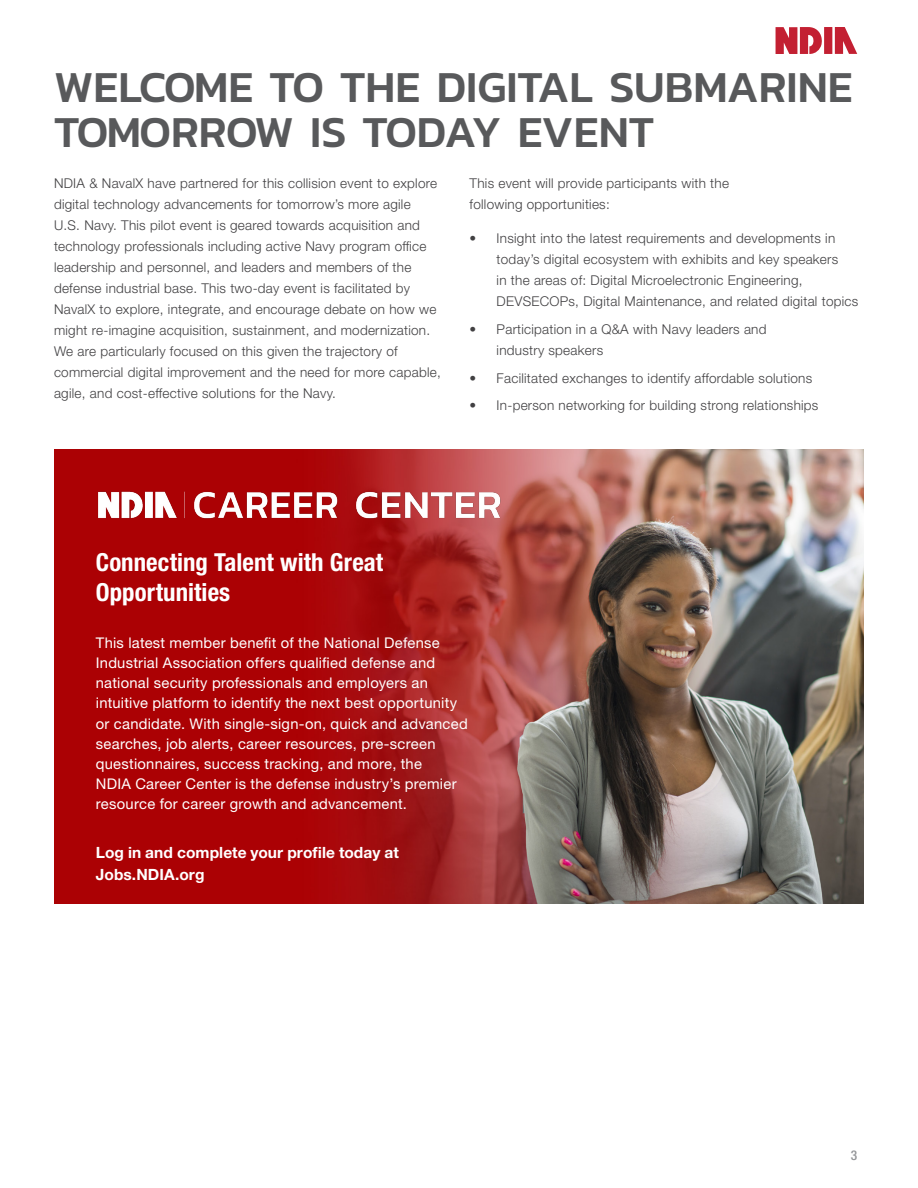
<style>
.page{position:relative;width:918px;height:1188px;background:#fff}
.page>*{position:absolute;margin:0;border:0;box-sizing:border-box;transform-origin:0 0}
.t1{font:500 45px/45px "Kanit";color:#58595b}
.t2{font:700 condensed 24.9px/29.4px "Helvetica Neue LT Std";letter-spacing:.005em;color:#fff}
.t3{font:700 15.45px/21.8px "Helvetica Neue LT Std";letter-spacing:.005em;color:#fff}
.t4{font:14.7px/20.1px "Helvetica Neue LT Std";letter-spacing:.015em;color:#fff}
.t5{font:300 13.5px/21px "Helvetica Neue LT Std";letter-spacing:.02em;color:#414042}
.t6{font:500 condensed 13.5px "Helvetica Neue LT Std";color:#939598}
</style>
<div class="page">
<div style="left:824px;top:27px;width:8px;height:27px;background:#c32032"></div>
<svg style="left:835px;top:27px;width:22px;height:27px"></svg>
<svg style="left:776px;top:27px;width:46px;height:27px"></svg>
<img style="left:54px;top:449px;width:810px;height:455px">
<img style="left:87px;top:477px;width:427px;height:54px">
<h1 class="t1" style="left:54px;top:63px;width:801px">WELCOME TO THE DIGITAL SUBMARINE<br>TOMORROW IS TODAY EVENT</h1>
<p class="t5" style="left:54px;top:173px;width:388px">NDIA &amp; NavalX have partnered for this collision event to explore digital technology advancements for tomorrow’s more agile<br>U.S. Navy. This pilot event is geared towards acquisition and technology professionals including active Navy program office leadership and personnel, and leaders and members of the defense industrial base. This two-day event is facilitated by NavalX to explore, integrate, and encourage debate on how we might re-imagine acquisition, sustainment, and modernization.<br>We are particularly focused on this given the trajectory of commercial digital improvement and the need for more capable, agile, and cost-effective solutions for the Navy.</p>
<p class="t5" style="left:470px;top:173px;width:261px">This event will provide participants with the following opportunities:</p>
<p class="t5" style="left:497px;top:227px;width:363px;text-indent:-27px">• Insight into the latest requirements and developments in today’s digital ecosystem with exhibits and key speakers<br>in the areas of: Digital Microelectronic Engineering, DEVSECOPs, Digital Maintenance, and related digital topics</p>
<p class="t5" style="left:497px;top:318px;width:271px;text-indent:-27px">• Participation in a Q&amp;A with Navy leaders and industry speakers</p>
<p class="t5" style="left:470px;top:367px;width:344px">• Facilitated exchanges to identify affordable solutions</p>
<p class="t5" style="left:470px;top:395px;width:350px">• In-person networking for building strong relationships</p>
<h2 class="t2" style="left:96px;top:547px;width:289px">Connecting Talent with Great<br>Opportunities</h2>
<p class="t4" style="left:96px;top:632px;width:373px">This latest member benefit of the National Defense Industrial Association offers qualified defense and national security professionals and employers an intuitive platform to identify the next best opportunity or candidate. With single-sign-on, quick and advanced searches, job alerts, career resources, pre-screen questionnaires, success tracking, and more, the<br>NDIA Career Center is the defense industry’s premier resource for career growth and advancement.</p>
<p class="t3" style="left:96px;top:841px;width:304px">Log in and complete your profile today at<br>Jobs.NDIA.org</p>
<p class="t6" style="left:851px;top:1147px;width:8px">3</p>
</div>
